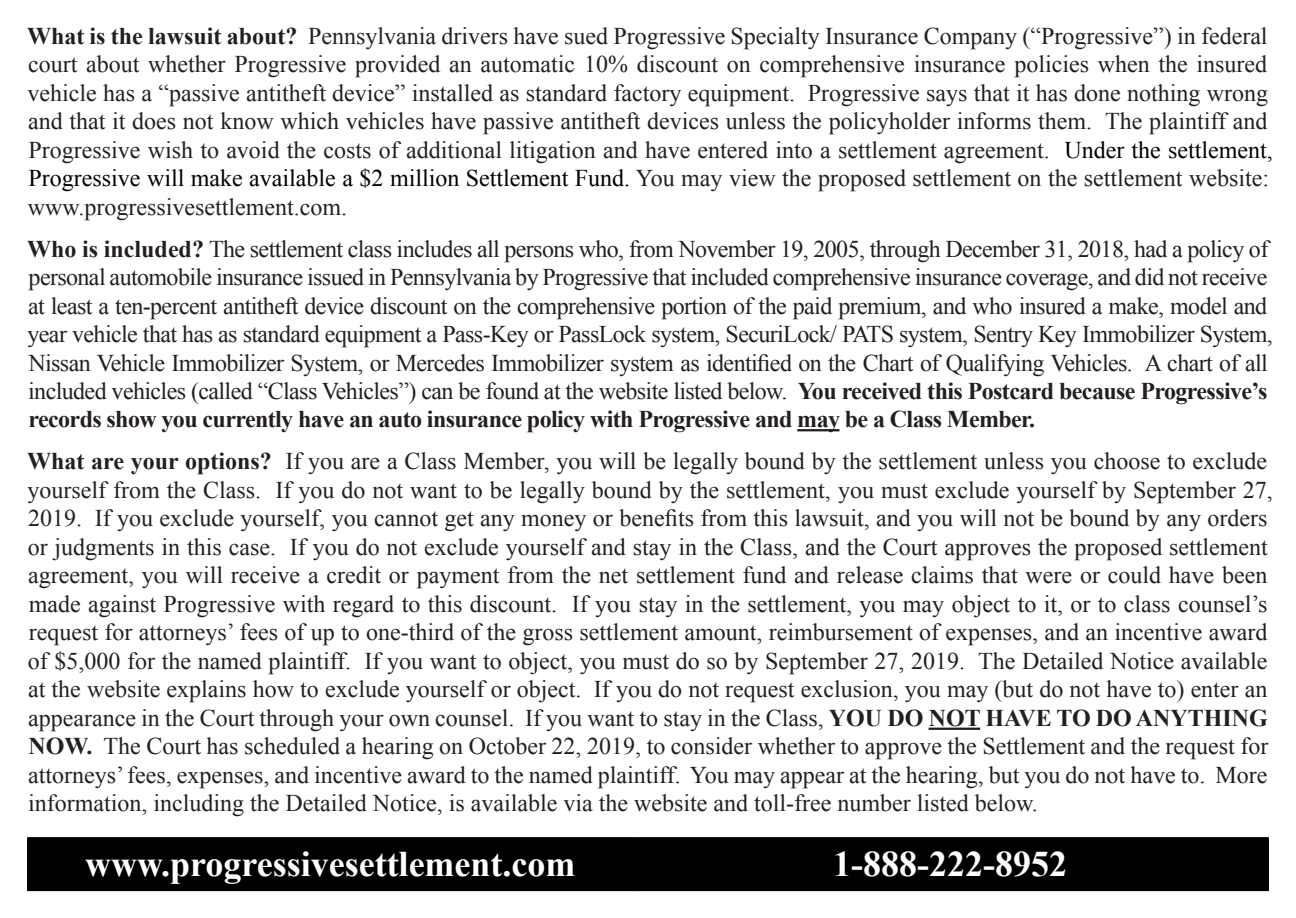
<style>
.page{position:relative;width:1296px;height:918px;background:#fff}
.page>*{position:absolute;margin:0;border:0;box-sizing:border-box;transform-origin:0 0}
.t1{font:700 36px "Times New Roman";color:#fff}
.t2{font:24px/28.5px "Times New Roman";color:#231f20}
.t3{font:24px/28.5px "Times New Roman";letter-spacing:-.025em;color:#231f20}
.s1{font-weight:700}
.s2{color:#000}
</style>
<div class="page">
<hr style="left:797px;top:429px;width:42px;height:2px;background:#231f20">
<hr style="left:929px;top:728px;width:51px;height:2px;background:#231f20">
<div style="left:28px;top:839px;width:1240px;height:51px;background:#000"></div>
<hr style="left:27px;top:837px;width:607px;height:2px;background:#000">
<hr style="left:27px;top:839px;width:1px;height:51px;background:#000">
<hr style="left:634px;top:837px;width:635px;height:2px;background:#000">
<hr style="left:634px;top:839px;width:1px;height:51px;background:#000">
<hr style="left:1268px;top:839px;width:1px;height:51px;background:#000">
<hr style="left:27px;top:890px;width:607px;height:1px;background:#000">
<hr style="left:634px;top:890px;width:635px;height:1px;background:#000">
<p class="t2" style="left:27px;top:21px;width:1247px"><span class="s1">What is the lawsuit about?</span> Pennsylvania drivers have sued Progressive Specialty Insurance Company (“Progressive”) in federal court about whether Progressive provided an automatic 10% discount on comprehensive insurance policies when the insured vehicle has a “passive antitheft device” installed as standard factory equipment. Progressive says that it has done nothing wrong and that it does not know which vehicles have passive antitheft devices unless the policyholder informs them. The plaintiff and Progressive wish to avoid the costs of additional litigation and have entered into a settlement agreement. <span class="s2">Under the settlement, Progressive will make available a $2 million Settlement Fund.</span> You may view the proposed settlement on the settlement website: www.progressivesettlement.com.</p>
<p class="t3" style="left:27px;top:234px;width:1247px"><span class="s1">Who is included?</span> The settlement class includes all persons who, from November 19, 2005, through December 31, 2018, had a policy of personal automobile insurance issued in Pennsylvania by Progressive that included comprehensive insurance coverage, and did not receive at least a ten-percent antitheft device discount on the comprehensive portion of the paid premium, and who insured a make, model and year vehicle that has as standard equipment a Pass-Key or PassLock system, SecuriLock/ PATS system, Sentry Key Immobilizer System, Nissan Vehicle Immobilizer System, or Mercedes Immobilizer system as identified on the Chart of Qualifying Vehicles. A chart of all included vehicles (called “Class Vehicles”) can be found at the website listed below. <span class="s1">You received this Postcard because Progressive’s records show you currently have an auto insurance policy with Progressive and may be a Class Member.</span></p>
<p class="t2" style="left:27px;top:447px;width:1247px"><span class="s1">What are your options?</span> If you are a Class Member, you will be legally bound by the settlement unless you choose to exclude yourself from the Class. If you do not want to be legally bound by the settlement, you must exclude yourself by September 27, 2019. If you exclude yourself, you cannot get any money or benefits from this lawsuit, and you will not be bound by any orders or judgments in this case. If you do not exclude yourself and stay in the Class, and the Court approves the proposed settlement agreement, you will receive a credit or payment from the net settlement fund and release claims that were or could have been made against Progressive with regard to this discount. If you stay in the settlement, you may object to it, or to class counsel’s request for attorneys’ fees of up to one-third of the gross settlement amount, reimbursement of expenses, and an incentive award of $5,000 for the named plaintiff. If you want to object, you must do so by September 27, 2019. The Detailed Notice available at the website explains how to exclude yourself or object. If you do not request exclusion, you may (but do not have to) enter an appearance in the Court through your own counsel. If you want to stay in the Class, <span class="s1">YOU DO NOT HAVE TO DO ANYTHING NOW.</span> The Court has scheduled a hearing on October 22, 2019, to consider whether to approve the Settlement and the request for attorneys’ fees, expenses, and incentive award to the named plaintiff. You may appear at the hearing, but you do not have to. More information, including the Detailed Notice, is available via the website and toll-free number listed below.</p>
<h1 class="t1" style="left:85px;top:839px;width:492px">www.progressivesettlement.com</h1>
<h1 class="t1" style="left:833px;top:839px;width:235px">1-888-222-8952</h1>
</div>
